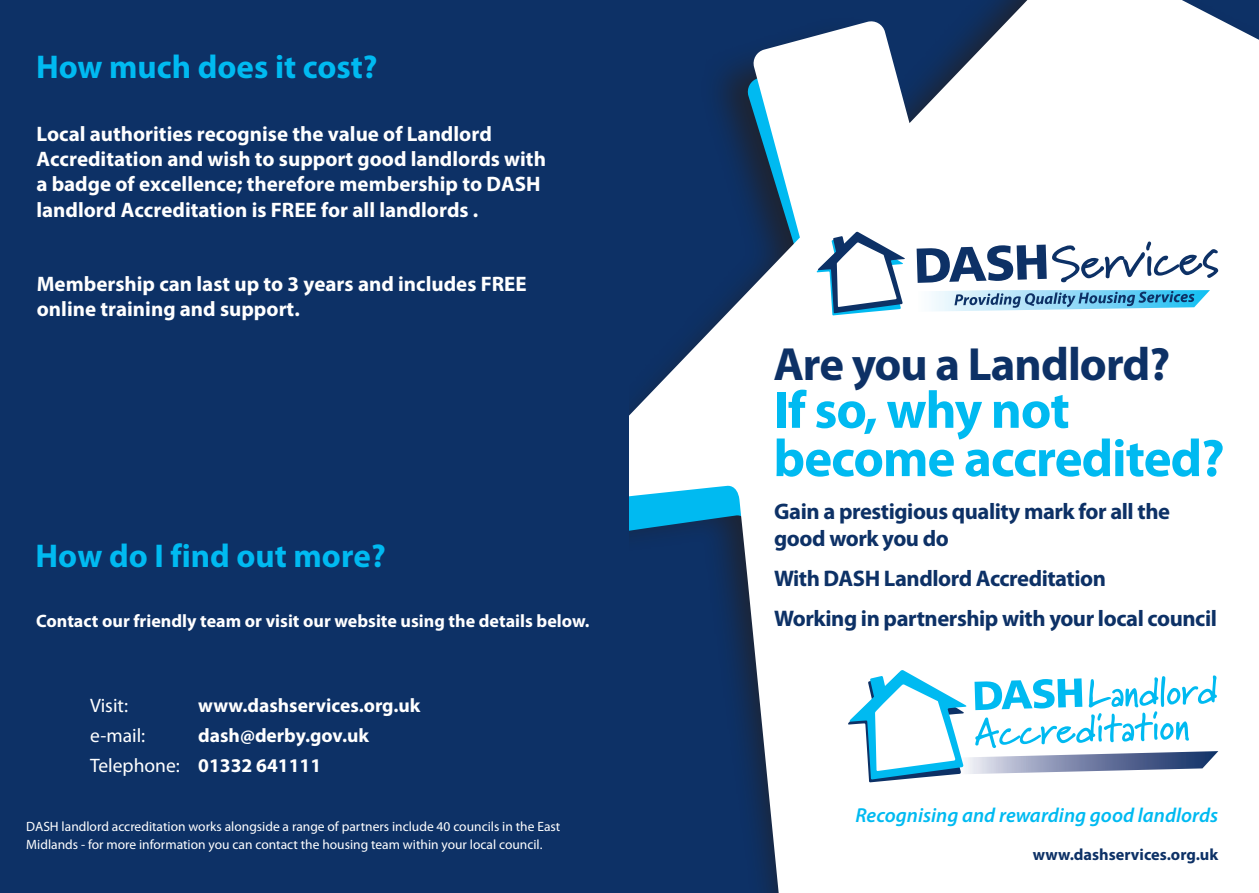
<style>
.page{position:relative;width:1259px;height:893px;background:#0d3166}
.page>*{position:absolute;margin:0;border:0;box-sizing:border-box;transform-origin:0 0}
.t1{font:700 52.95px/48.3px "Myriad Pro";letter-spacing:-.02em;color:#00baf1}
.t2{font:700 46.8px "Myriad Pro";letter-spacing:-.02em;color:#0d3166}
.t3{font:700 33px "Myriad Pro";color:#00baf1}
.t4{font:700 22.65px/27.2px "Myriad Pro";letter-spacing:-.02em;color:#0d3166}
.t5{font:700 21px/25.2px "Myriad Pro";color:#fff}
.t6{font:italic 600 20.25px "Myriad Pro";color:#00baf1}
.t7{font:700 19.5px/29.7px "Myriad Pro";color:#fff}
.t8{font:19.5px "Myriad Pro";color:#fff}
.t9{font:700 18px "Myriad Pro";color:#fff}
.t10{font:700 16.35px "Myriad Pro";color:#0d3166}
.t11{font:13.5px/18px "Myriad Pro";color:#fff}
.s1{font-weight:400}
</style>
<div class="page">
<svg style="left:629px;top:0;width:630px;height:893px;fill:#fff"></svg>
<svg style="left:815px;top:231px;width:403px;height:85px"></svg>
<svg style="left:846px;top:669px;width:372px;height:114px;background:#bfe2f1"></svg>
<h3 class="t3" style="left:36px;top:46px;width:343px">How much does it cost?</h3>
<p class="t5" style="left:36px;top:121px;width:511px">Local authorities recognise the value of Landlord Accreditation and wish to support good landlords with a badge of excellence; therefore membership to DASH landlord Accreditation is FREE for all landlords .</p>
<p class="t5" style="left:37px;top:271px;width:491px">Membership can last up to 3 years and includes FREE online training and support.</p>
<h3 class="t3" style="left:36px;top:535px;width:352px">How do I find out more?</h3>
<p class="t9" style="left:36px;top:609px;width:555px">Contact our friendly team or visit our website using the details below.</p>
<p class="t8" style="left:90px;top:694px;width:39px">Visit:</p>
<p class="t7" style="left:198px;top:690px;width:224px">www.dashservices.org.uk</p>
<p class="t8" style="left:90px;top:724px;width:57px">e-mail:</p>
<p class="t7" style="left:90px;top:720px;width:280px;text-indent:108px">dash@derby.gov.uk<br><span class="s1">Telephone:</span> 01332 641111</p>
<p class="t11" style="left:26px;top:817px;width:535px">DASH landlord accreditation works alongside a range of partners include 40 councils in the East<br>Midlands - for more information you can contact the housing team within your local council.</p>
<h2 class="t2" style="left:773px;top:333px;width:398px">Are you a Landlord?</h2>
<h1 class="t1" style="left:773px;top:384px;width:453px">If so, why not become accredited?</h1>
<p class="t4" style="left:774px;top:497px;width:397px">Gain a prestigious quality mark for all the good work you do</p>
<p class="t4" style="left:774px;top:557px;width:444px;line-height:39.9px">With DASH Landlord Accreditation<br>Working in partnership with your local council</p>
<p class="t6" style="left:855px;top:802px;width:364px">Recognising and rewarding good landlords</p>
<p class="t10" style="left:1032px;top:843px;width:187px">www.dashservices.org.uk</p>
</div>
